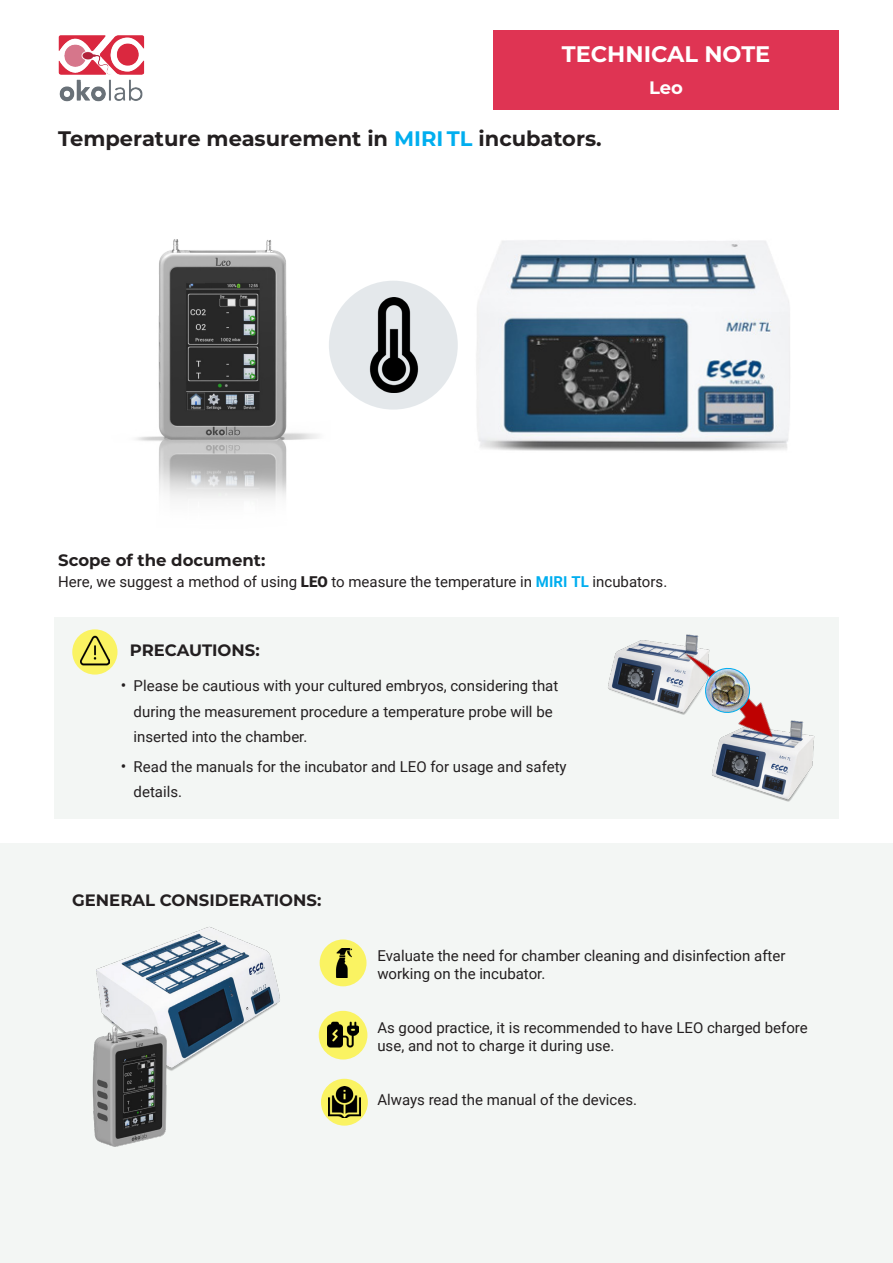
<style>
.page{position:relative;width:893px;height:1263px;background:#fff}
.page>*{position:absolute;margin:0;border:0;box-sizing:border-box;transform-origin:0 0}
.t1{font:700 22.5px "Montserrat";color:#fff}
.t2{font:700 21px "Montserrat";color:#231f20}
.t3{font:700 18px "Montserrat";color:#fff}
.Chapter{font:700 16.5px "Montserrat";color:#231f20}
.t4{font:15px/25.5px "Roboto";color:#231f20}
.s1{color:#00aeef}
.s2{font-weight:900}
.s3{font-weight:700;color:#00aeef}
.s4{font-size:16.5px}
</style>
<div class="page">
<img style="left:58px;top:35px;width:87px;height:67px">
<div style="left:493px;top:30px;width:346px;height:79px;background:#df3453"></div>
<div style="left:54px;top:618px;width:785px;height:201px;background:#f3f6f4"></div>
<img style="left:608px;top:640px;width:55px;height:68px">
<img style="left:476px;top:240px;width:314px;height:211px">
<img style="left:136px;top:239px;width:197px;height:261px">
<svg style="left:72px;top:629px;width:45px;height:45px"></svg>
<img style="left:80px;top:634px;width:29px;height:32px">
<div style="left:329px;top:281px;width:129px;height:129px;background:#e4e8eb;border-radius:50%"></div>
<img style="left:346px;top:297px;width:95px;height:96px">
<div style="left:0;top:844px;width:893px;height:419px;background:#f3f6f4"></div>
<svg style="left:321px;top:1079px;width:47px;height:47px"></svg>
<div style="left:320px;top:939px;width:46px;height:47px;background:#faf362;border-radius:50%"></div>
<img style="left:329px;top:1086px;width:31px;height:32px">
<img style="left:336px;top:949px;width:17px;height:29px">
<div style="left:319px;top:1011px;width:48px;height:48px;background:#faf362;border-radius:50%"></div>
<img style="left:328px;top:1021px;width:30px;height:27px">
<img style="left:96px;top:927px;width:184px;height:140px">
<img style="left:92px;top:1025px;width:86px;height:122px">
<img style="left:712px;top:721px;width:103px;height:81px">
<img style="left:663px;top:634px;width:135px;height:128px">
<img style="left:703px;top:665px;width:50px;height:51px">
<h1 class="t1" style="left:562px;top:38px;width:210px">TECHNICAL NOTE</h1>
<p class="t3" style="left:649px;top:74px;width:35px">Leo</p>
<p class="t2" style="left:58px;top:123px;width:545px">Temperature measurement in <span class="s1">MIRI TL</span> incubators.</p>
<p class="Chapter" style="left:58px;top:549px;width:209px">Scope of the document:</p>
<p class="t4" style="left:58px;top:569px;width:610px">Here, we suggest a method of using <span class="s2">LEO</span> to measure the temperature in <span class="s3">MIRI TL</span> incubators.</p>
<p class="Chapter" style="left:130px;top:638px;width:131px">PRECAUTIONS:</p>
<p class="t4" style="left:134px;top:672px;width:426px;text-indent:-13px"><span class="s4">•</span> Please be cautious with your cultured embryos, considering that during the measurement procedure a temperature probe will be inserted into the chamber.</p>
<p class="t4" style="left:134px;top:753px;width:435px;text-indent:-13px"><span class="s4">•</span> Read the manuals for the incubator and LEO for usage and safety details.</p>
<p class="Chapter" style="left:72px;top:888px;width:251px">GENERAL CONSIDERATIONS:</p>
<p class="t4" style="left:377px;top:946px;width:410px;line-height:18px">Evaluate the need for chamber cleaning and disinfection after working on the incubator.</p>
<p class="t4" style="left:377px;top:1018px;width:432px;line-height:18px">As good practice, it is recommended to have LEO charged before use, and not to charge it during use.</p>
<p class="t4" style="left:377px;top:1087px;width:261px">Always read the manual of the devices.</p>
</div>
